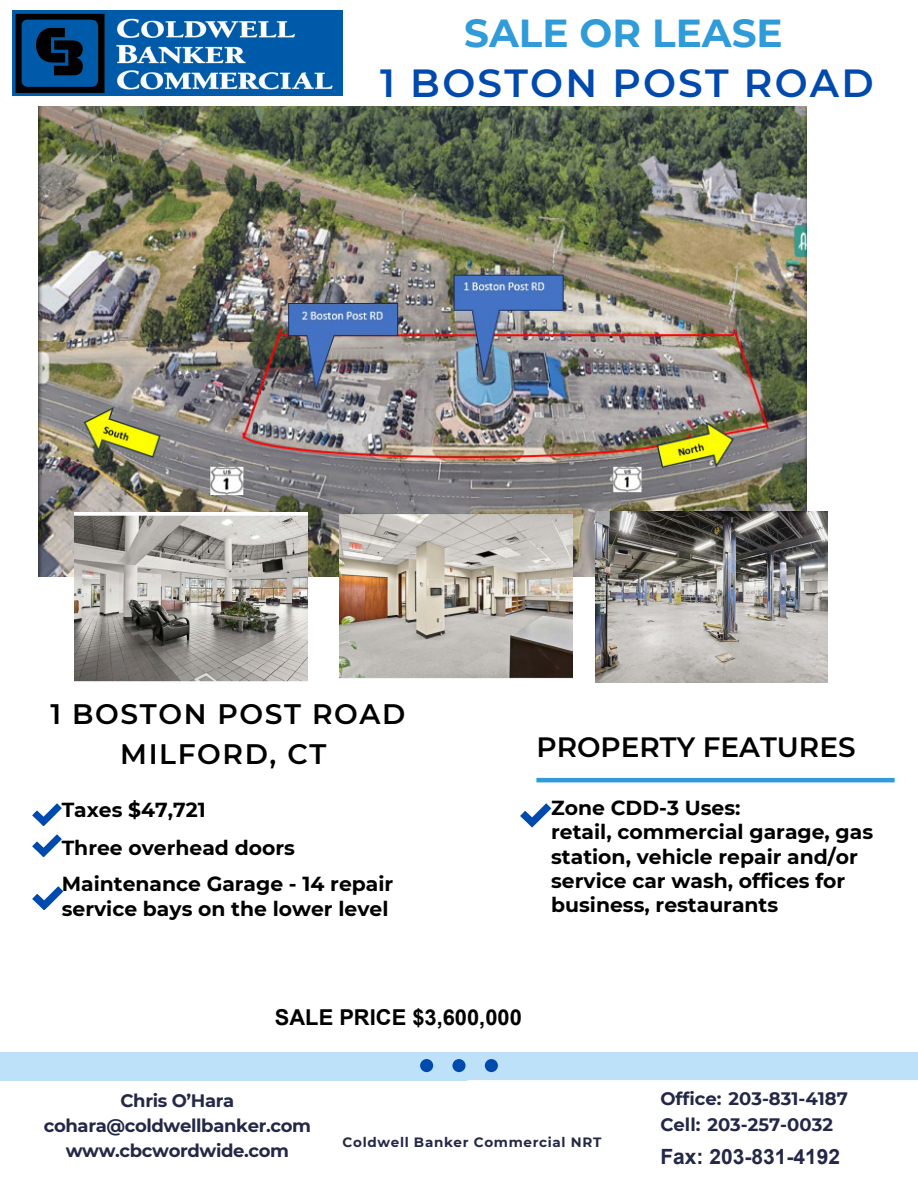
<style>
.page{position:relative;width:918px;height:1188px;background:#fff}
.page>*{position:absolute;margin:0;border:0;box-sizing:border-box;transform-origin:0 0}
.t1{font:600 39.15px "Montserrat";letter-spacing:.055em;color:#004aad}
.t2{font:700 39px "Montserrat";color:#2f9bd8}
.t3{font:600 28.2px/39.3px "Montserrat";letter-spacing:.055em;color:#000;text-align:center}
.t4{font:600 27.9px "Montserrat";color:#000}
.t5{font:700 21.9px "Arial";color:#000}
.t6{font:700 21px "Arial";color:#242847}
.t7{font:700 20.25px/24.5px "Montserrat";color:#000}
.t8{font:700 18px/24.8px "Montserrat";letter-spacing:-.02em;color:#242847;text-align:center}
.t9{font:700 18px/25.8px "Montserrat";color:#242847}
.t10{font:700 13.5px "Montserrat";letter-spacing:.05em;color:#242847}
.s1{font-style:inherit}
</style>
<div class="page">
<div style="left:0;top:1052px;width:918px;height:28px;background:#bce1f9"></div>
<hr style="left:536px;top:778px;width:359px;height:4px;background:#2f9bd8">
<div style="left:420px;top:1059px;width:13px;height:13px;background:#004aad;border-radius:50%"></div>
<div style="left:452px;top:1059px;width:14px;height:13px;background:#004aad;border-radius:50%"></div>
<div style="left:485px;top:1059px;width:13px;height:13px;background:#004aad;border-radius:50%"></div>
<img style="left:13px;top:10px;width:329px;height:86px">
<svg style="left:520px;top:803px;width:31px;height:24px"></svg>
<svg style="left:599px;top:682px;width:229px;height:1px"></svg>
<svg style="left:32px;top:803px;width:29px;height:23px"></svg>
<svg style="left:32px;top:834px;width:29px;height:23px"></svg>
<svg style="left:32px;top:886px;width:31px;height:24px"></svg>
<img style="left:39px;top:107px;width:768px;height:469px">
<img style="left:340px;top:510px;width:232px;height:169px">
<img style="left:595px;top:511px;width:233px;height:171px">
<img style="left:75px;top:512px;width:232px;height:170px">
<h4 class="t2" style="left:464px;top:9px;width:320px">SALE OR LEASE</h4>
<p class="t1" style="left:380px;top:59px;width:495px">1 BOSTON POST ROAD</p>
<p class="t3" style="left:51px;top:695px;width:356px">1 BOSTON POST ROAD<br>MILFORD, CT</p>
<h2 class="t7" style="left:62px;top:791px;width:235px;line-height:38.2px">Taxes $47,721<br>Three overhead doors</h2>
<h2 class="t7" style="left:62px;top:872px;width:333px">Maintenance Garage - 14 repair service bays on the lower level</h2>
<p class="t4" style="left:536px;top:730px;width:321px">PROPERTY FEATURES</p>
<p class="t7" style="left:551px;top:795px;width:324px">Zone CDD-3 Uses:<br>retail, commercial garage, gas station, vehicle repair and/or service car wash, offices for business, restaurants</p>
<p class="t5" style="left:275px;top:1002px;width:249px">SALE PRICE $<span class="s1">3</span>,600,000</p>
<p class="t8" style="left:44px;top:1089px;width:269px">Chris O’Hara cohara@coldwellbanker.com</p>
<p class="t8" style="left:66px;top:1138px;width:225px">www.cbcwordwide.com</p>
<p class="t10" style="left:343px;top:1134px;width:260px">Coldwell Banker Commercial NRT</p>
<p class="t9" style="left:660px;top:1085px;width:189px">Office: 203-831-4187<br>Cell: 203-257-0032</p>
<p class="t6" style="left:660px;top:1142px;width:181px">Fax: 203-831-4192</p>
</div>
